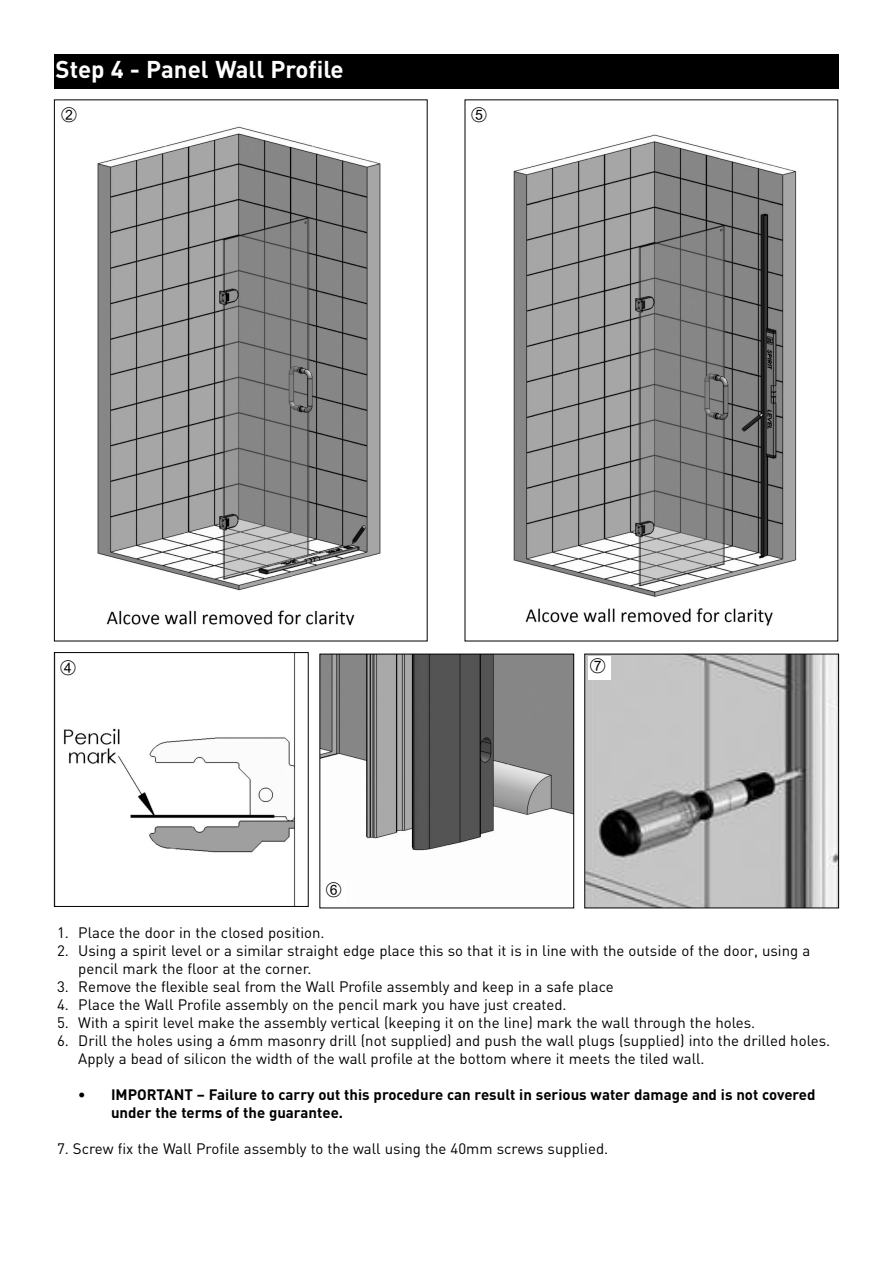
<style>
.page{position:relative;width:893px;height:1263px;background:#fff}
.page>*{position:absolute;margin:0;border:0;box-sizing:border-box;transform-origin:0 0}
.t1{font:700 24px "DIN";color:#fff}
.t2{font:21px "Arial Unicode MS";color:#000}
.t3{font:15px/18px "DIN";color:#000}
.t4{font:700 15px/18px "DIN";color:#000}
</style>
<div class="page">
<div style="left:54px;top:54px;width:785px;height:34px;background:#000"></div>
<img style="left:97px;top:126px;width:284px;height:500px">
<img style="left:513px;top:134px;width:284px;height:492px">
<img style="left:63px;top:654px;width:233px;height:251px">
<div style="left:54px;top:652px;width:255px;height:255px;border:1px solid #000"></div>
<img style="left:321px;top:656px;width:251px;height:195px">
<div style="left:319px;top:654px;width:255px;height:254px;border:1px solid #000"></div>
<img style="left:586px;top:656px;width:251px;height:250px">
<div style="left:584px;top:654px;width:255px;height:254px;border:1px solid #000"></div>
<div style="left:58px;top:658px;width:23px;height:24px;background:#fff"></div>
<div style="left:588px;top:656px;width:22px;height:24px;background:#fff"></div>
<h1 class="t1" style="left:56px;top:56px;width:290px">Step 4 - Panel Wall Profile</h1>
<h2 class="t2" style="left:61px;top:103px;width:18px">➁</h2>
<h2 class="t2" style="left:471px;top:103px;width:18px">➄</h2>
<h2 class="t2" style="left:60px;top:655px;width:18px">➃</h2>
<h2 class="t2" style="left:325px;top:877px;width:18px">➅</h2>
<h2 class="t2" style="left:590px;top:654px;width:18px">➆</h2>
<p class="t3" style="left:57px;top:924px;width:269px">1. Place the door in the closed position.</p>
<p class="t3" style="left:78px;top:942px;width:733px;text-indent:-21px">2. Using a spirit level or a similar straight edge place this so that it is in line with the outside of the door, using a pencil mark the floor at the corner.</p>
<p class="t3" style="left:57px;top:978px;width:558px">3. Remove the flexible seal from the Wall Profile assembly and keep in a safe place</p>
<p class="t3" style="left:57px;top:996px;width:511px">4. Place the Wall Profile assembly on the pencil mark you have just created.</p>
<p class="t3" style="left:57px;top:1014px;width:700px">5. With a spirit level make the assembly vertical (keeping it on the line) mark the wall through the holes.</p>
<p class="t3" style="left:78px;top:1032px;width:753px;text-indent:-21px">6. Drill the holes using a 6mm masonry drill (not supplied) and push the wall plugs (supplied) into the drilled holes.<br>Apply a bead of silicon the width of the wall profile at the bottom where it meets the tiled wall.</p>
<p class="t4" style="left:111px;top:1086px;width:706px;text-indent:-33px">• IMPORTANT – Failure to carry out this procedure can result in serious water damage and is not covered under the terms of the guarantee.</p>
<p class="t3" style="left:57px;top:1140px;width:553px">7. Screw fix the Wall Profile assembly to the wall using the 40mm screws supplied.</p>
</div>
